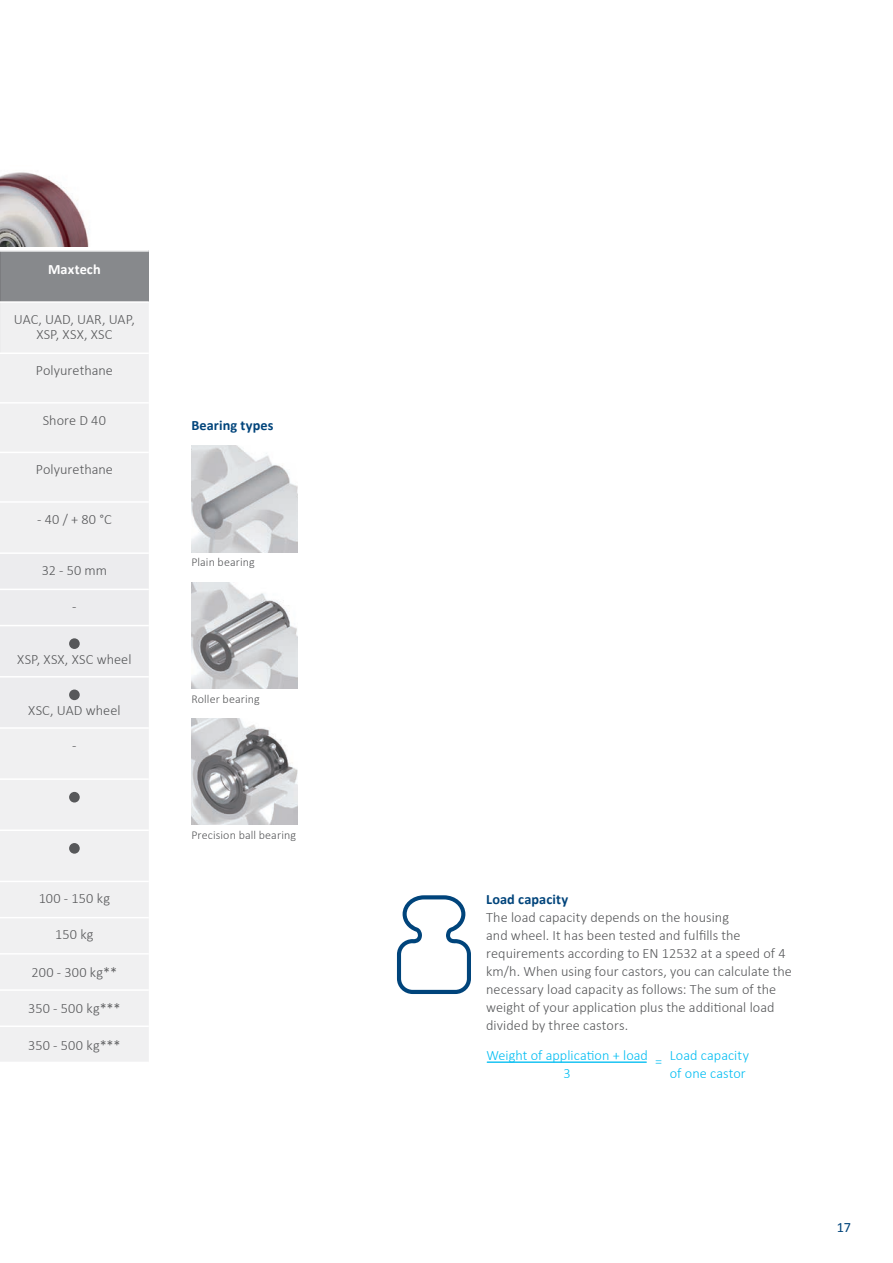
<style>
.page{position:relative;width:893px;height:1263px;background:#fff}
.page>*{position:absolute;margin:0;border:0;box-sizing:border-box;transform-origin:0 0}
.t1{font:300 14.25px/18px "Calibri";letter-spacing:.005em;color:#57585a;text-align:center}
.t2{font:300 14.25px/18px "Calibri";letter-spacing:.005em;color:#01bdf2;text-align:center}
.t3{font:700 14.25px "Calibri";letter-spacing:.01em;color:#00447b}
.t4{font:700 14.25px "Calibri";letter-spacing:.01em;color:#fff}
.t5{font:14.25px "Calibri";color:#00447b}
.t6{font:300 12px "Calibri";letter-spacing:.01em;color:#57585a}
</style>
<div class="page">
<div style="left:0;top:251px;width:149px;height:51px;background:#87898c"></div>
<div style="left:0;top:303px;width:149px;height:759px;background:#f0f0f1"></div>
<hr style="left:0;top:301px;width:149px;height:2px;background:#fff">
<hr style="left:0;top:352px;width:149px;height:2px;background:#fff">
<hr style="left:0;top:402px;width:149px;height:2px;background:#fff">
<hr style="left:0;top:452px;width:149px;height:1px;background:#fff">
<hr style="left:0;top:501px;width:149px;height:2px;background:#fff">
<hr style="left:0;top:778px;width:149px;height:2px;background:#fff">
<hr style="left:0;top:829px;width:149px;height:2px;background:#fff">
<hr style="left:0;top:881px;width:149px;height:1px;background:#fff">
<hr style="left:0;top:917px;width:149px;height:1px;background:#fff">
<hr style="left:0;top:953px;width:149px;height:1px;background:#fff">
<hr style="left:0;top:989px;width:149px;height:2px;background:#fff">
<hr style="left:0;top:1025px;width:149px;height:2px;background:#fff">
<hr style="left:0;top:250px;width:149px;height:2px;background:#fff">
<div style="left:0;top:552px;width:149px;height:177px;background:#ececee"></div>
<img style="left:0;top:172px;width:89px;height:75px">
<div style="left:69px;top:638px;width:11px;height:11px;background:#57585a;border-radius:50%"></div>
<div style="left:69px;top:689px;width:11px;height:11px;background:#57585a;border-radius:50%"></div>
<div style="left:69px;top:792px;width:11px;height:10px;background:#57585a;border-radius:50%"></div>
<div style="left:69px;top:843px;width:11px;height:11px;background:#57585a;border-radius:50%"></div>
<hr style="left:487px;top:1061px;width:159px;height:2px;background:#01bdf2">
<svg style="left:397px;top:895px;width:74px;height:99px"></svg>
<img style="left:191px;top:718px;width:107px;height:106px">
<img style="left:191px;top:446px;width:107px;height:106px">
<img style="left:191px;top:582px;width:107px;height:106px">
<p class="t4" style="left:48px;top:260px;width:54px">Maxtech</p>
<p class="t1" style="left:14px;top:311px;width:122px;line-height:15px">UAC, UAD, UAR, UAP,<br>XSP, XSX, XSC</p>
<p class="t1" style="left:36px;top:361px;width:79px">Polyurethane</p>
<p class="t1" style="left:43px;top:410px;width:65px">Shore D 40</p>
<p class="t1" style="left:36px;top:460px;width:79px">Polyurethane</p>
<p class="t1" style="left:37px;top:509px;width:76px">- 40 / + 80 °C</p>
<p class="t1" style="left:42px;top:561px;width:67px">32 - 50 mm</p>
<p class="t1" style="left:72px;top:597px;width:6px">-</p>
<p class="t1" style="left:17px;top:649px;width:116px">XSP, XSX, XSC wheel</p>
<p class="t1" style="left:28px;top:701px;width:94px">XSC, UAD wheel</p>
<p class="t1" style="left:72px;top:735px;width:6px">-</p>
<p class="t1" style="left:39px;top:889px;width:73px">100 - 150 kg</p>
<p class="t1" style="left:55px;top:925px;width:40px">150 kg</p>
<p class="t1" style="left:32px;top:963px;width:87px">200 - 300 kg**</p>
<p class="t1" style="left:28px;top:999px;width:94px">350 - 500 kg***</p>
<p class="t1" style="left:28px;top:1035px;width:94px">350 - 500 kg***</p>
<p class="t3" style="left:191px;top:416px;width:84px">Bearing types</p>
<p class="t6" style="left:191px;top:555px;width:65px">Plain bearing</p>
<p class="t6" style="left:191px;top:691px;width:70px">Roller bearing</p>
<p class="t6" style="left:191px;top:827px;width:106px">Precision ball bearing</p>
<p class="t3" style="left:486px;top:890px;width:84px">Load capacity</p>
<p class="t1" style="left:486px;top:908px;width:307px;text-align:left">The load capacity depends on the housing<br>and wheel. It has been tested and fulfills the requirements according to EN 12532 at a speed of 4 km/h. When using four castors, you can calculate the necessary load capacity as follows: The sum of the weight of your application plus the additional load divided by three castors.</p>
<p class="t2" style="left:486px;top:1046px;width:163px">Weight of application + load<br>3</p>
<p class="t2" style="left:670px;top:1046px;width:81px;text-align:left">Load capacity of one castor</p>
<p class="t2" style="left:655px;top:1051px;width:9px">=</p>
<p class="t5" style="left:837px;top:1218px;width:16px">17</p>
</div>
